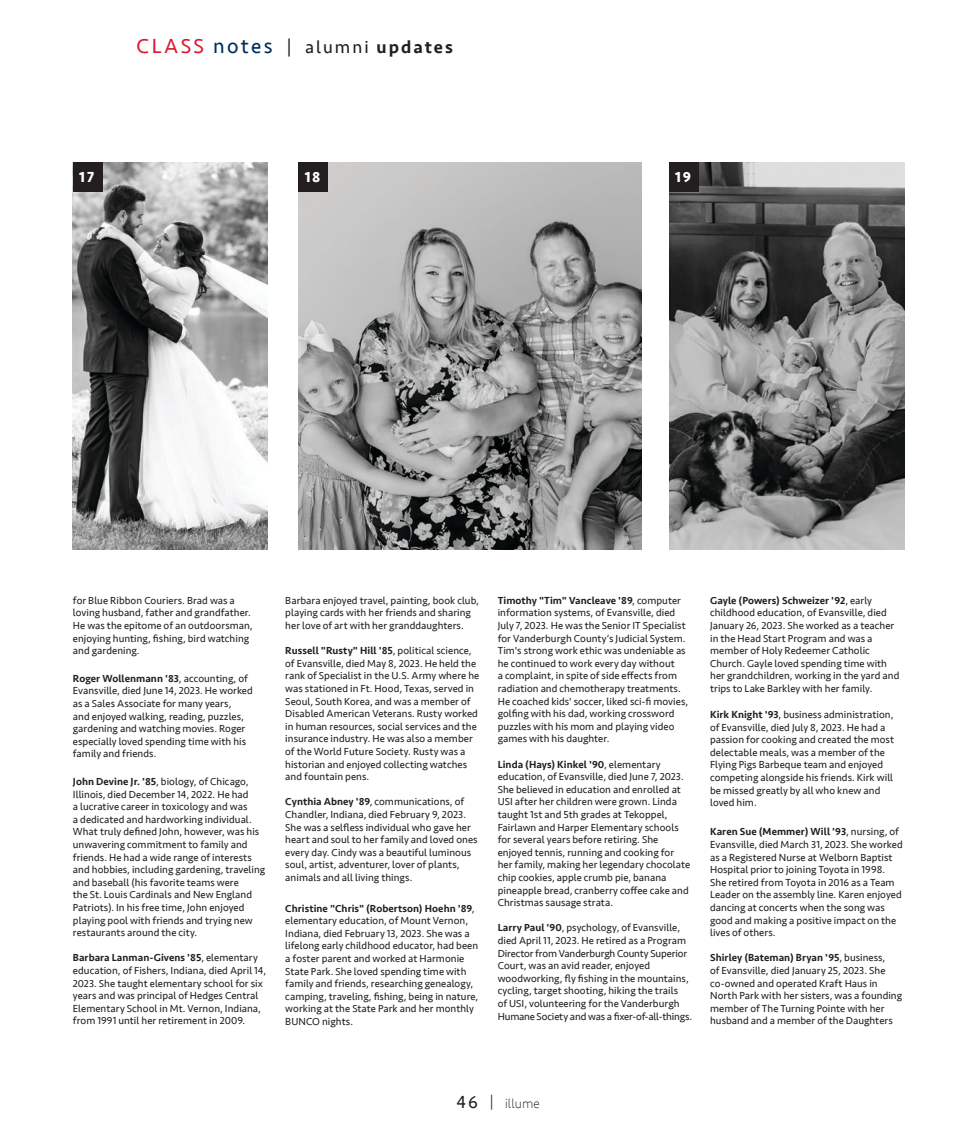
<style>
.page{position:relative;width:972px;height:1134px;background:#fff}
.page>*{position:absolute;margin:0;border:0;box-sizing:border-box;transform-origin:0 0}
.t1{font:18px "Seravek";letter-spacing:.11em;color:#231f20}
.t2{font:700 15px "Seravek";color:#fff}
.t3{font:200 13.5px "Seravek";color:#231f20}
.t4{font:10.5px/12.6px "Seravek";letter-spacing:.005em;color:#231f20}
.s1{font-size:21px;color:#da1a32}
.s2{font-size:21px;color:#002d5c}
.s3{font-weight:500}
.s4{font-weight:400;font-size:18px}
.s5{font-weight:300;font-size:15px}
</style>
<div class="page">
<img style="left:298px;top:162px;width:344px;height:388px">
<div style="left:298px;top:162px;width:30px;height:30px;background:#231f20"></div>
<img style="left:669px;top:162px;width:235px;height:388px">
<div style="left:669px;top:162px;width:30px;height:30px;background:#231f20"></div>
<img style="left:73px;top:162px;width:195px;height:388px">
<div style="left:73px;top:162px;width:30px;height:30px;background:#231f20"></div>
<h1 class="t1" style="left:137px;top:34px;width:318px"><span class="s1">CLASS</span> <span class="s2">notes</span> | alumni <span class="s3">updates</span></h1>
<h2 class="t2" style="left:79px;top:165px;width:16px">17</h2>
<h2 class="t2" style="left:305px;top:165px;width:17px">18</h2>
<h2 class="t2" style="left:675px;top:165px;width:17px">19</h2>
<p class="t4" style="left:73px;top:594px;width:181px">for Blue Ribbon Couriers. Brad was a loving husband, father and grandfather.<br>He was the epitome of an outdoorsman, enjoying hunting, fishing, bird watching and gardening.</p>
<p class="t4" style="left:73px;top:672px;width:182px"><span class="s3">Roger Wollenmann '83</span>, accounting, of Evansville, died June 14, 2023. He worked as a Sales Associate for many years,<br>and enjoyed walking, reading, puzzles, gardening and watching movies. Roger especially loved spending time with his family and friends.</p>
<p class="t4" style="left:73px;top:775px;width:194px"><span class="s3">John Devine Jr. '85</span>, biology, of Chicago, Illinois, died December 14, 2022. He had<br>a lucrative career in toxicology and was<br>a dedicated and hardworking individual.<br>What truly defined John, however, was his unwavering commitment to family and friends. He had a wide range of interests and hobbies, including gardening, traveling and baseball (his favorite teams were<br>the St. Louis Cardinals and New England Patriots). In his free time, John enjoyed playing pool with friends and trying new restaurants around the city.</p>
<p class="t4" style="left:73px;top:951px;width:195px"><span class="s3">Barbara Lanman-Givens '85</span>, elementary education, of Fishers, Indiana, died April 14, 2023. She taught elementary school for six years and was principal of Hedges Central Elementary School in Mt. Vernon, Indiana, from 1991 until her retirement in 2009.</p>
<p class="t4" style="left:285px;top:594px;width:195px">Barbara enjoyed travel, painting, book club, playing cards with her friends and sharing her love of art with her granddaughters.</p>
<p class="t4" style="left:285px;top:644px;width:196px"><span class="s3">Russell "Rusty" Hill '85</span>, political science, of Evansville, died May 8, 2023. He held the rank of Specialist in the U.S. Army where he was stationed in Ft. Hood, Texas, served in Seoul, South Korea, and was a member of Disabled American Veterans. Rusty worked in human resources, social services and the insurance industry. He was also a member of the World Future Society. Rusty was a historian and enjoyed collecting watches and fountain pens.</p>
<p class="t4" style="left:285px;top:796px;width:194px"><span class="s3">Cynthia Abney '89</span>, communications, of Chandler, Indiana, died February 9, 2023.<br>She was a selfless individual who gave her heart and soul to her family and loved ones every day. Cindy was a beautiful luminous soul, artist, adventurer, lover of plants, animals and all living things.</p>
<p class="t4" style="left:285px;top:902px;width:194px"><span class="s3">Christine "Chris" (Robertson) Hoehn '89</span>, elementary education, of Mount Vernon, Indiana, died February 13, 2023. She was a lifelong early childhood educator, had been a foster parent and worked at Harmonie State Park. She loved spending time with family and friends, researching genealogy, camping, traveling, fishing, being in nature, working at the State Park and her monthly BUNCO nights.</p>
<p class="t4" style="left:498px;top:594px;width:192px"><span class="s3">Timothy "Tim" Vancleave '89</span>, computer information systems, of Evansville, died July 7, 2023. He was the Senior IT Specialist for Vanderburgh County’s Judicial System.<br>Tim's strong work ethic was undeniable as he continued to work every day without<br>a complaint, in spite of side effects from radiation and chemotherapy treatments.<br>He coached kids' soccer, liked sci-fi movies, golfing with his dad, working crossword puzzles with his mom and playing video games with his daughter.</p>
<p class="t4" style="left:498px;top:758px;width:194px"><span class="s3">Linda (Hays) Kinkel '90</span>, elementary education, of Evansville, died June 7, 2023.<br>She believed in education and enrolled at USI after her children were grown. Linda taught 1st and 5th grades at Tekoppel, Fairlawn and Harper Elementary schools for several years before retiring. She enjoyed tennis, running and cooking for her family, making her legendary chocolate chip cookies, apple crumb pie, banana pineapple bread, cranberry coffee cake and Christmas sausage strata.</p>
<p class="t4" style="left:498px;top:922px;width:196px"><span class="s3">Larry Paul '90</span>, psychology, of Evansville, died April 11, 2023. He retired as a Program Director from Vanderburgh County Superior Court, was an avid reader, enjoyed woodworking, fly fishing in the mountains, cycling, target shooting, hiking the trails<br>of USI, volunteering for the Vanderburgh Humane Society and was a fixer-of-all-things.</p>
<p class="t4" style="left:710px;top:594px;width:191px"><span class="s3">Gayle (Powers) Schweizer '92</span>, early childhood education, of Evansville, died January 26, 2023. She worked as a teacher in the Head Start Program and was a member of Holy Redeemer Catholic Church. Gayle loved spending time with her grandchildren, working in the yard and trips to Lake Barkley with her family.</p>
<p class="t4" style="left:710px;top:708px;width:186px"><span class="s3">Kirk Knight '93</span>, business administration, of Evansville, died July 8, 2023. He had a passion for cooking and created the most delectable meals, was a member of the Flying Pigs Barbeque team and enjoyed competing alongside his friends. Kirk will be missed greatly by all who knew and loved him.</p>
<p class="t4" style="left:710px;top:825px;width:194px"><span class="s3">Karen Sue (Memmer) Will '93</span>, nursing, of Evansville, died March 31, 2023. She worked as a Registered Nurse at Welborn Baptist Hospital prior to joining Toyota in 1998.<br>She retired from Toyota in 2016 as a Team Leader on the assembly line. Karen enjoyed dancing at concerts when the song was good and making a positive impact on the lives of others.</p>
<p class="t4" style="left:710px;top:951px;width:194px"><span class="s3">Shirley (Bateman) Bryan '95</span>, business,<br>of Evansville, died January 25, 2023. She co-owned and operated Kraft Haus in North Park with her sisters, was a founding member of The Turning Pointe with her husband and a member of the Daughters</p>
<p class="t3" style="left:456px;top:1095px;width:85px"><span class="s4">46</span> <span class="s5">|</span> illume</p>
</div>
